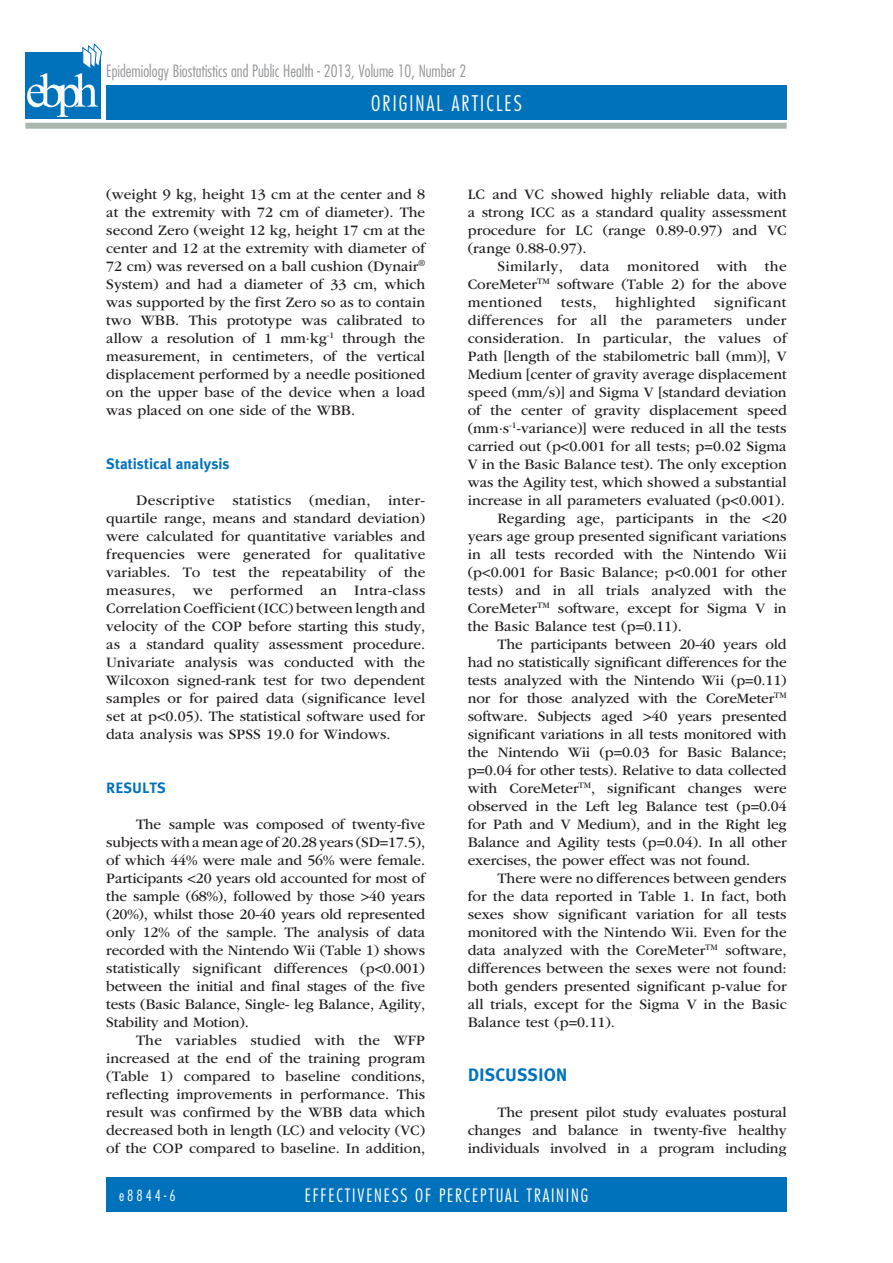
<style>
.page{position:relative;width:893px;height:1263px;background:#fff}
.page>*{position:absolute;margin:0;border:0;box-sizing:border-box;transform-origin:0 0}
.t1{font:300 condensed 21px "Futura Std";letter-spacing:.1em;color:#fff}
.t2{font:300 condensed 18px "Futura Std";letter-spacing:.1em;color:#fff}
.t3{font:700 18px "Meta Plus";color:#0072bc}
.t4{font:300 condensed 16.5px "Futura Std";color:#939598}
.t5{font:15px/18px "ITC Garamond Std";color:#231f20;text-align:justify}
.t6{font:700 15px "Meta Plus";color:#0072bc}
.t7{font:15px "ITC Garamond Std";letter-spacing:.025em;color:#231f20}
.t8{font:300 condensed 15px "Futura Std";letter-spacing:.2em;color:#fff}
</style>
<div class="page">
<div style="left:106px;top:85px;width:681px;height:34px;background:#0072bc"></div>
<div style="left:106px;top:1178px;width:681px;height:34px;background:#0072bc"></div>
<div style="left:25px;top:123px;width:762px;height:6px;background:#a9b7ae"></div>
<div style="left:25px;top:52px;width:76px;height:67px;background:#0072bc"></div>
<svg style="left:27px;top:43px;width:75px;height:74px"></svg>
<p class="t4" style="left:106px;top:62px;width:361px">Epidemiology Biostatistics and Public Health - 2013, Volume 10, Number 2</p>
<h1 class="t1" style="left:371px;top:91px;width:152px">ORIGINAL ARTICLES</h1>
<p class="t5" style="left:106px;top:185px;width:320px">(weight 9 kg, height 13 cm at the center and 8 at the extremity with 72 cm of diameter). The second Zero (weight 12 kg, height 17 cm at the center and 12 at the extremity with diameter of 72 cm) was reversed on a ball cushion (Dynair<sup>® </sup>System) and had a diameter of 33 cm, which was supported by the first Zero so as to contain two WBB. This prototype was calibrated to allow a resolution of 1 mm·kg<sup>-1</sup> through the measurement, in centimeters, of the vertical displacement performed by a needle positioned on the upper base of the device when a load was placed on one side of the WBB.</p>
<p class="t6" style="left:106px;top:455px;width:125px">Statistical analysis</p>
<p class="t5" style="left:106px;top:491px;width:321px;text-indent:30px">Descriptive statistics (median, inter&shy;quartile range, means and standard deviation) were calculated for quantitative variables and frequencies were generated for qualitative variables. To test the repeatability of the measures, we performed an Intra-class Correlation Coefficient (ICC) between length and velocity of the COP before starting this study, as a standard quality assessment procedure.<br>Univariate analysis was conducted with the Wilcoxon signed-rank test for two dependent samples or for paired data (significance level set at p&lt;0.05). The statistical software used for data analysis was SPSS 19.0 for Windows.</p>
<p class="t6" style="left:106px;top:779px;width:10px">RESULTS</p>
<p class="t5" style="left:106px;top:815px;width:320px;text-indent:30px">The sample was composed of twenty-five subjects with a mean age of 20.28 years (SD=17.5), of which 44% were male and 56% were female.<br>Participants &lt;20 years old accounted for most of the sample (68%), followed by those &gt;40 years (20%), whilst those 20-40 years old represented only 12% of the sample. The analysis of data recorded with the Nintendo Wii (Table 1) shows statistically significant differences (p&lt;0.001) between the initial and final stages of the five tests (Basic Balance, Single- leg Balance, Agility, Stability and Motion).</p>
<p class="t5" style="left:106px;top:1031px;width:320px;text-indent:30px">The variables studied with the WFP increased at the end of the training program (Table 1) compared to baseline conditions, reflecting improvements in performance. This result was confirmed by the WBB data which decreased both in length (LC) and velocity (VC) of the COP compared to baseline. In addition,</p>
<p class="t5" style="left:468px;top:185px;width:320px">LC and VC showed highly reliable data, with a strong ICC as a standard quality assessment procedure for LC (range 0.89-0.97) and VC (range 0.88-0.97).</p>
<p class="t5" style="left:468px;top:257px;width:320px;text-indent:30px">Similarly, data monitored with the CoreMeter<sup>TM</sup> software (Table 2) for the above mentioned</p>
<p class="t5" style="left:561px;top:293px;width:37px">tests,</p>
<p class="t7" style="left:615px;top:294px;width:82px">highlighted</p>
<p class="t7" style="left:714px;top:294px;width:74px">significant</p>
<p class="t5" style="left:468px;top:311px;width:320px">differences for all the parameters under</p>
<p class="t5" style="left:468px;top:329px;width:321px">consideration. In particular, the values of</p>
<p class="t5" style="left:468px;top:347px;width:320px">Path [length of the stabilometric ball (mm)], V</p>
<p class="t5" style="left:468px;top:365px;width:320px">Medium [center of gravity average displacement</p>
<p class="t5" style="left:468px;top:383px;width:320px">speed (mm/s)] and Sigma V [standard deviation</p>
<p class="t5" style="left:468px;top:401px;width:320px">of the center of gravity displacement speed</p>
<p class="t5" style="left:468px;top:419px;width:320px">(mm·s<sup>-1</sup>-variance)] were reduced in all the tests</p>
<p class="t5" style="left:468px;top:437px;width:320px">carried out (p&lt;0.001 for all tests; p=0.02 Sigma</p>
<p class="t5" style="left:468px;top:455px;width:320px">V in the Basic Balance test). The only exception</p>
<p class="t5" style="left:468px;top:473px;width:320px">was the Agility test, which showed a substantial</p>
<p class="t5" style="left:468px;top:491px;width:319px">increase in all parameters evaluated (p&lt;0.001).</p>
<p class="t5" style="left:497px;top:509px;width:291px">Regarding age, participants in the &lt;20</p>
<p class="t5" style="left:468px;top:527px;width:320px">years age group presented significant variations</p>
<p class="t5" style="left:468px;top:545px;width:320px">in all tests recorded with the Nintendo Wii</p>
<p class="t5" style="left:468px;top:563px;width:320px">(p&lt;0.001 for Basic Balance; p&lt;0.001 for other</p>
<p class="t5" style="left:468px;top:581px;width:320px">tests) and in all trials analyzed with the</p>
<p class="t5" style="left:468px;top:599px;width:320px">CoreMeter<sup>TM</sup> software, except for Sigma V in</p>
<p class="t5" style="left:468px;top:617px;width:216px">the Basic Balance test (p=0.11).</p>
<p class="t5" style="left:497px;top:635px;width:291px">The participants between 20-40 years old</p>
<p class="t5" style="left:468px;top:653px;width:320px">had no statistically significant differences for the</p>
<p class="t5" style="left:468px;top:671px;width:320px">tests analyzed with the Nintendo Wii (p=0.11)</p>
<p class="t5" style="left:468px;top:689px;width:320px">nor for those analyzed with the CoreMeter<sup>TM</sup></p>
<p class="t5" style="left:468px;top:707px;width:320px">software. Subjects aged &gt;40 years presented</p>
<p class="t5" style="left:468px;top:725px;width:320px">significant variations in all tests monitored with</p>
<p class="t5" style="left:468px;top:743px;width:320px">the Nintendo Wii (p=0.03 for Basic Balance;</p>
<p class="t5" style="left:468px;top:761px;width:320px">p=0.04 for other tests). Relative to data collected</p>
<p class="t5" style="left:468px;top:779px;width:320px">with CoreMeter<sup>TM</sup>, significant changes were</p>
<p class="t5" style="left:468px;top:797px;width:320px">observed in the Left leg Balance test (p=0.04</p>
<p class="t5" style="left:468px;top:815px;width:320px">for Path and V Medium), and in the Right leg</p>
<p class="t5" style="left:468px;top:833px;width:320px">Balance and Agility tests (p=0.04). In all other</p>
<p class="t5" style="left:468px;top:851px;width:284px">exercises, the power effect was not found.</p>
<p class="t5" style="left:497px;top:869px;width:291px">There were no differences between genders</p>
<p class="t5" style="left:468px;top:887px;width:320px">for the data reported in Table 1. In fact, both</p>
<p class="t5" style="left:468px;top:905px;width:320px">sexes show significant variation for all tests</p>
<p class="t5" style="left:468px;top:923px;width:320px">monitored with the Nintendo Wii. Even for the</p>
<p class="t5" style="left:468px;top:941px;width:320px">data analyzed with the CoreMeter<sup>TM</sup> software,</p>
<p class="t5" style="left:468px;top:959px;width:320px">differences between the sexes were not found:</p>
<p class="t5" style="left:468px;top:977px;width:320px">both genders presented significant p-value for</p>
<p class="t5" style="left:468px;top:995px;width:320px">all trials, except for the Sigma V in the Basic</p>
<p class="t5" style="left:468px;top:1013px;width:149px">Balance test (p=0.11).</p>
<p class="t3" style="left:468px;top:1064px;width:11px">DISCUSSION</p>
<p class="t5" style="left:468px;top:1103px;width:320px;text-indent:30px">The present pilot study evaluates postural changes and balance in twenty-five healthy individuals involved in a program including</p>
<p class="t8" style="left:119px;top:1187px;width:58px">e8844-6</p>
<p class="t2" style="left:305px;top:1185px;width:33px">Effectiveness</p>
<p class="t2" style="left:415px;top:1185px;width:33px">of percept</p>
<p class="t2" style="left:496px;top:1185px;width:40px">ual training</p>
</div>
